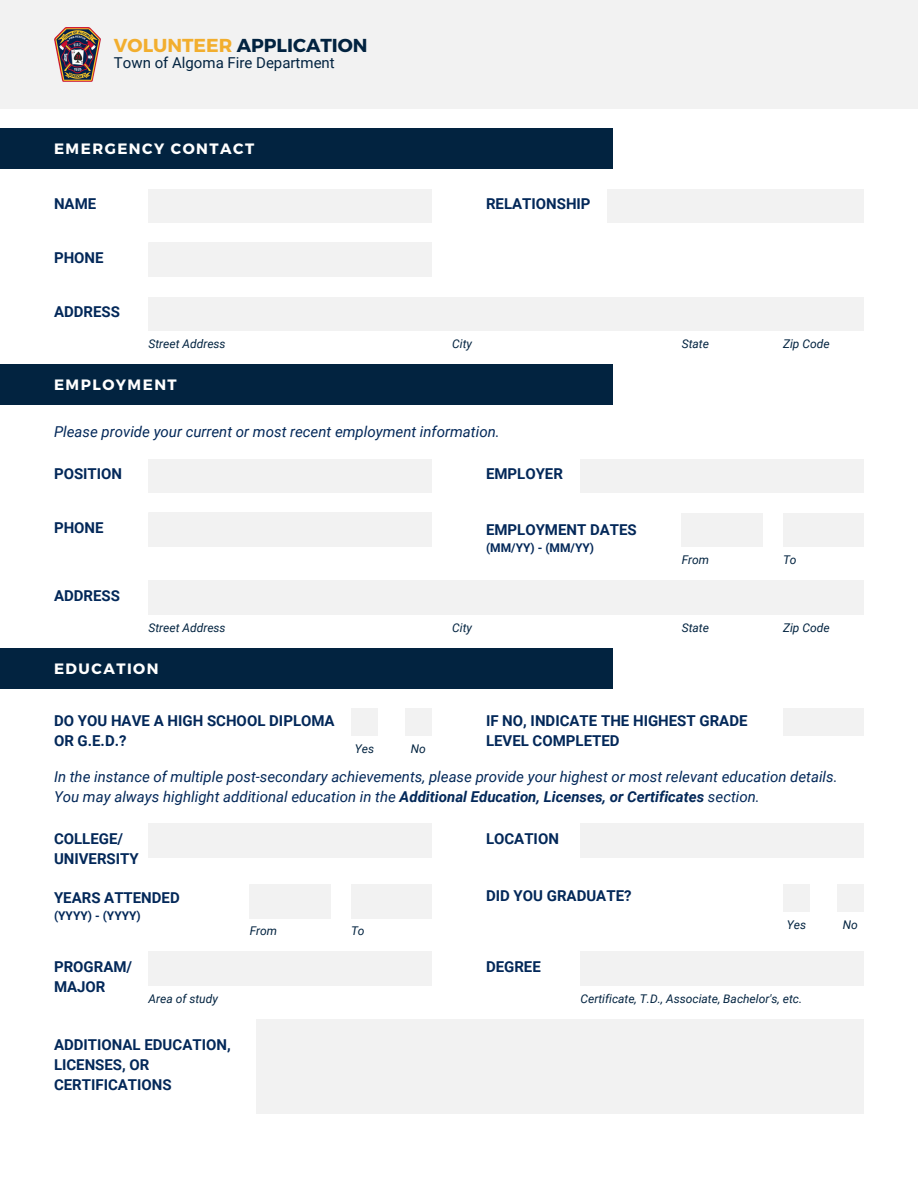
<style>
.page{position:relative;width:918px;height:1188px;background:#fff}
.page>*{position:absolute;margin:0;border:0;box-sizing:border-box;transform-origin:0 0}
.t1{font:700 18.75px "Montserrat";color:#022340}
.t2{font:700 15px/20.2px "Roboto";color:#032859}
.t3{font:italic 15px/20.2px "Roboto";color:#032859}
.t4{font:700 15px "Montserrat";letter-spacing:.1em;color:#fff}
.t5{font:15px "Roboto";color:#022340}
.t6{font:italic 12px "Roboto";color:#022340}
.t7{font:700 12px "Roboto";color:#032859}
.s1{color:#f2ae2e}
.s2{font-weight:700}
</style>
<div class="page">
<div style="left:0;top:0;width:918px;height:108px;background:#f2f2f2"></div>
<img style="left:54px;top:27px;width:46px;height:54px">
<div style="left:0;top:128px;width:612px;height:41px;background:#022340"></div>
<div style="left:149px;top:189px;width:283px;height:34px;background:#f2f2f2"></div>
<div style="left:608px;top:189px;width:256px;height:34px;background:#f2f2f2"></div>
<div style="left:149px;top:243px;width:283px;height:34px;background:#f2f2f2"></div>
<div style="left:149px;top:297px;width:715px;height:34px;background:#f2f2f2"></div>
<div style="left:0;top:365px;width:612px;height:40px;background:#022340"></div>
<div style="left:149px;top:459px;width:283px;height:34px;background:#f2f2f2"></div>
<div style="left:581px;top:459px;width:283px;height:34px;background:#f2f2f2"></div>
<div style="left:149px;top:513px;width:283px;height:34px;background:#f2f2f2"></div>
<div style="left:682px;top:513px;width:81px;height:34px;background:#f2f2f2"></div>
<div style="left:783px;top:513px;width:81px;height:34px;background:#f2f2f2"></div>
<div style="left:149px;top:581px;width:715px;height:33px;background:#f2f2f2"></div>
<div style="left:0;top:648px;width:612px;height:41px;background:#022340"></div>
<svg style="left:405px;top:709px;width:27px;height:27px"></svg>
<svg style="left:351px;top:709px;width:27px;height:27px"></svg>
<div style="left:783px;top:709px;width:81px;height:27px;background:#f2f2f2"></div>
<div style="left:149px;top:824px;width:283px;height:33px;background:#f2f2f2"></div>
<div style="left:581px;top:824px;width:283px;height:33px;background:#f2f2f2"></div>
<div style="left:250px;top:884px;width:81px;height:34px;background:#f2f2f2"></div>
<div style="left:351px;top:884px;width:81px;height:34px;background:#f2f2f2"></div>
<svg style="left:837px;top:884px;width:27px;height:27px"></svg>
<svg style="left:783px;top:884px;width:27px;height:27px"></svg>
<div style="left:149px;top:952px;width:283px;height:34px;background:#f2f2f2"></div>
<div style="left:581px;top:952px;width:283px;height:34px;background:#f2f2f2"></div>
<div style="left:257px;top:1019px;width:607px;height:95px;background:#f2f2f2"></div>
<p class="t1" style="left:114px;top:33px;width:255px"><span class="s1">VOLUNTEER</span> APPLICATION</p>
<p class="t5" style="left:114px;top:55px;width:222px">Town of Algoma Fire Department</p>
<p class="t4" style="left:54px;top:139px;width:202px">EMERGENCY CONTACT</p>
<p class="t2" style="left:54px;top:194px;width:44px">NAME</p>
<p class="t2" style="left:486px;top:194px;width:106px">RELATIONSHIP</p>
<p class="t2" style="left:54px;top:248px;width:51px">PHONE</p>
<p class="t2" style="left:54px;top:302px;width:68px">ADDRESS</p>
<p class="t6" style="left:148px;top:337px;width:79px">Street Address</p>
<p class="t6" style="left:452px;top:337px;width:21px">City</p>
<p class="t6" style="left:783px;top:337px;width:48px">Zip Code</p>
<p class="t6" style="left:682px;top:337px;width:29px">State</p>
<p class="t4" style="left:54px;top:375px;width:124px">EMPLOYMENT</p>
<p class="t3" style="left:54px;top:422px;width:447px">Please provide your current or most recent employment information.</p>
<p class="t2" style="left:54px;top:464px;width:70px">POSITION</p>
<p class="t2" style="left:486px;top:464px;width:78px">EMPLOYER</p>
<p class="t2" style="left:54px;top:518px;width:51px">PHONE</p>
<p class="t2" style="left:54px;top:585px;width:68px">ADDRESS</p>
<p class="t2" style="left:486px;top:519px;width:152px">EMPLOYMENT DATES</p>
<p class="t7" style="left:486px;top:540px;width:110px">(MM/YY) - (MM/YY)</p>
<p class="t6" style="left:682px;top:553px;width:29px">From</p>
<p class="t6" style="left:783px;top:553px;width:15px">To</p>
<p class="t6" style="left:148px;top:621px;width:79px">Street Address</p>
<p class="t6" style="left:452px;top:621px;width:21px">City</p>
<p class="t6" style="left:783px;top:621px;width:48px">Zip Code</p>
<p class="t6" style="left:682px;top:621px;width:29px">State</p>
<p class="t4" style="left:54px;top:659px;width:106px">EDUCATION</p>
<p class="t2" style="left:486px;top:710px;width:263px">IF NO, INDICATE THE HIGHEST GRADE<br>LEVEL COMPLETED</p>
<p class="t3" style="left:54px;top:766px;width:785px">In the instance of multiple post-secondary achievements, please provide your highest or most relevant education details.<br>You may always highlight additional education in the <span class="s2">Additional Education, Licenses, or Certificates</span> section.</p>
<p class="t2" style="left:54px;top:828px;width:71px">COLLEGE/</p>
<p class="t2" style="left:54px;top:849px;width:86px">UNIVERSITY</p>
<p class="t2" style="left:54px;top:710px;width:282px">DO YOU HAVE A HIGH SCHOOL DIPLOMA<br>OR G.E.D.?</p>
<p class="t6" style="left:355px;top:742px;width:21px">Yes</p>
<p class="t6" style="left:411px;top:742px;width:17px">No</p>
<p class="t2" style="left:486px;top:828px;width:74px">LOCATION</p>
<p class="t2" style="left:54px;top:887px;width:127px">YEARS ATTENDED</p>
<p class="t7" style="left:54px;top:908px;width:88px">(YYYY) - (YYYY)</p>
<p class="t6" style="left:250px;top:924px;width:29px">From</p>
<p class="t6" style="left:351px;top:924px;width:15px">To</p>
<p class="t2" style="left:486px;top:886px;width:147px">DID YOU GRADUATE?</p>
<p class="t6" style="left:787px;top:918px;width:21px">Yes</p>
<p class="t6" style="left:843px;top:918px;width:17px">No</p>
<p class="t2" style="left:54px;top:957px;width:80px">PROGRAM/<br>MAJOR</p>
<p class="t6" style="left:148px;top:992px;width:71px">Area of study</p>
<p class="t2" style="left:486px;top:957px;width:56px">DEGREE</p>
<p class="t6" style="left:580px;top:992px;width:223px">Certificate, T.D., Associate, Bachelor's, etc.</p>
<p class="t2" style="left:54px;top:1034px;width:178px">ADDITIONAL EDUCATION,<br>LICENSES, OR<br>CERTIFICATIONS</p>
</div>
